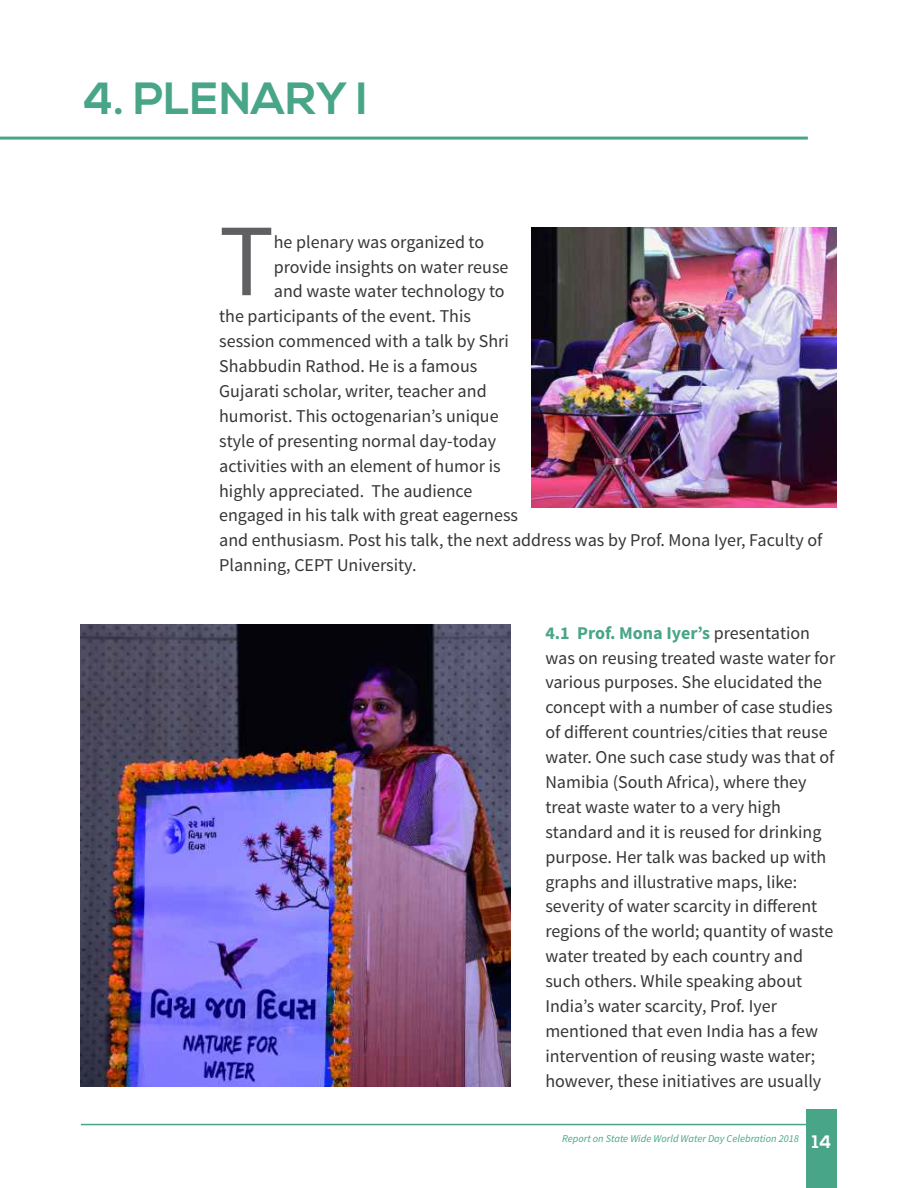
<style>
.page{position:relative;width:918px;height:1188px;background:#fff}
.page>*{position:absolute;margin:0;border:0;box-sizing:border-box;transform-origin:0 0}
.t1{font:102.9px "Source Sans Pro";color:#606062}
.t2{font:700 45px "Nexa";color:#48a588}
.t3{font:18px/24.9px "Source Sans Pro";color:#373435}
.t4{font:italic 10.5px "Source Sans Pro";color:#48a588}
.s1{font-weight:700;color:#48a588}
.s2{font-family:"Nexa";font-weight:700;font-style:normal;font-size:18px;color:#fefefe}
</style>
<div class="page">
<hr style="left:0;top:137px;width:808px;height:3px;background:#48a588">
<img style="left:81px;top:624px;width:429px;height:463px">
<img style="left:531px;top:228px;width:306px;height:279px">
<div style="left:806px;top:1109px;width:31px;height:79px;background:#48a588"></div>
<hr style="left:81px;top:1124px;width:756px;height:1px;background:#48a588">
<h2 class="t2" style="left:83px;top:80px;width:286px">4. PLENARY I</h2>
<h1 class="t1" style="left:219px;top:218px;width:56px">T</h1>
<p class="t3" style="left:274px;top:231px;width:212px">he plenary was organized to</p>
<p class="t3" style="left:274px;top:256px;width:236px">provide insights on water reuse</p>
<p class="t3" style="left:274px;top:281px;width:232px">and waste water technology to</p>
<p class="t3" style="left:219px;top:305px;width:253px">the participants of the event. This</p>
<p class="t3" style="left:219px;top:330px;width:291px">session commenced with a talk by Shri</p>
<p class="t3" style="left:219px;top:355px;width:260px">Shabbudin Rathod. He is a famous</p>
<p class="t3" style="left:219px;top:380px;width:269px">Gujarati scholar, writer, teacher and</p>
<p class="t3" style="left:219px;top:405px;width:281px">humorist. This octogenarian’s unique</p>
<p class="t3" style="left:219px;top:430px;width:278px">style of presenting normal day-today</p>
<p class="t3" style="left:219px;top:455px;width:283px">activities with an element of humor is</p>
<p class="t3" style="left:219px;top:480px;width:255px">highly appreciated. The audience</p>
<p class="t3" style="left:219px;top:505px;width:300px">engaged in his talk with great eagerness</p>
<p class="t3" style="left:219px;top:529px;width:605px">and enthusiasm. Post his talk, the next address was by Prof. Mona Iyer, Faculty of</p>
<p class="t3" style="left:219px;top:554px;width:199px">Planning, CEPT University.</p>
<p class="t3" style="left:545px;top:622px;width:291px"><span class="s1">4.1 Prof. Mona Iyer’s</span> presentation was on reusing treated waste water for various purposes. She elucidated the concept with a number of case studies of different countries/cities that reuse water. One such case study was that of Namibia (South Africa), where they treat waste water to a very high standard and it is reused for drinking purpose. Her talk was backed up with graphs and illustrative maps, like: severity of water scarcity in different regions of the world; quantity of waste water treated by each country and such others. While speaking about India’s water scarcity, Prof. Iyer mentioned that even India has a few intervention of reusing waste water; however, these initiatives are usually</p>
<p class="t4" style="left:562px;top:1135px;width:271px">Report on State Wide World Water Day Celebration 2018 <span class="s2">14</span></p>
</div>
